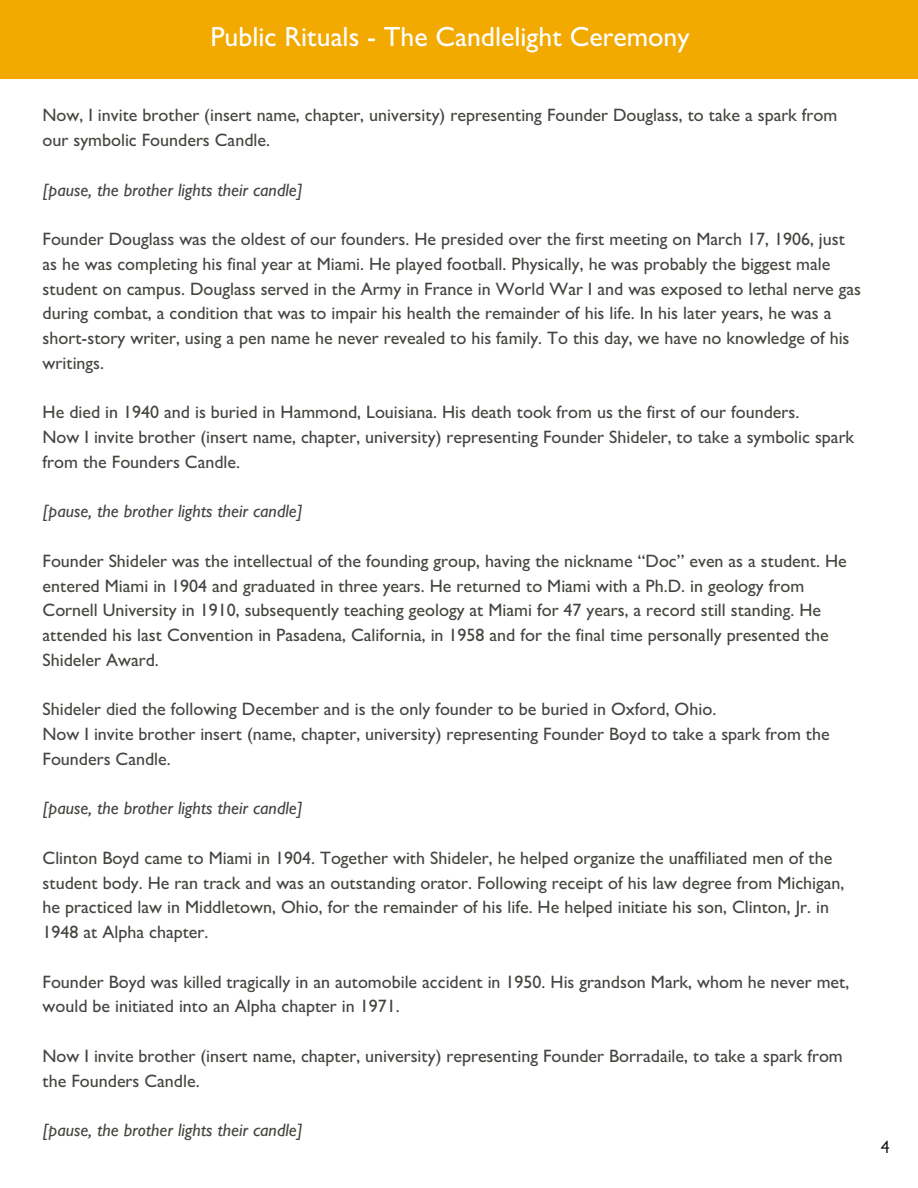
<style>
.page{position:relative;width:918px;height:1188px;background:#fff}
.page>*{position:absolute;margin:0;border:0;box-sizing:border-box;transform-origin:0 0}
.t1{font:500 27.75px "Gill Sans";color:#fff}
.t2{font:500 18px/24.8px "Gill Sans";color:#444440}
.t3{font:italic 500 18px "Gill Sans";color:#444440}
.t4{font:18px "Gill Sans";color:#000}
</style>
<div class="page">
<div style="left:0;top:0;width:918px;height:78px;background:#f2a900"></div>
<p class="t1" style="left:210px;top:27px;width:481px">Public Rituals - The Candlelight Ceremony</p>
<p class="t2" style="left:43px;top:106px;width:796px">Now, I invite brother (insert name, chapter, university) representing Founder Douglass, to take a spark from our symbolic Founders Candle.</p>
<p class="t3" style="left:43px;top:183px;width:262px">[pause, the brother lights their candle]</p>
<p class="t2" style="left:43px;top:229px;width:820px">Founder Douglass was the oldest of our founders. He presided over the first meeting on March 17, 1906, just as he was completing his final year at Miami. He played football. Physically, he was probably the biggest male student on campus. Douglass served in the Army in France in World War I and was exposed to lethal nerve gas during combat, a condition that was to impair his health the remainder of his life. In his later years, he was a short-story writer, using a pen name he never revealed to his family. To this day, we have no knowledge of his writings.</p>
<p class="t2" style="left:43px;top:403px;width:758px">He died in 1940 and is buried in Hammond, Louisiana. His death took from us the first of our founders.</p>
<p class="t2" style="left:43px;top:427px;width:813px">Now I invite brother (insert name, chapter, university) representing Founder Shideler, to take a symbolic spark from the Founders Candle.</p>
<p class="t3" style="left:43px;top:505px;width:262px">[pause, the brother lights their candle]</p>
<p class="t2" style="left:43px;top:551px;width:806px">Founder Shideler was the intellectual of the founding group, having the nickname “Doc” even as a student. He entered Miami in 1904 and graduated in three years. He returned to Miami with a Ph.D. in geology from Cornell University in 1910, subsequently teaching geology at Miami for 47 years, a record still standing. He attended his last Convention in Pasadena, California, in 1958 and for the final time personally presented the Shideler Award.</p>
<p class="t2" style="left:43px;top:700px;width:675px">Shideler died the following December and is the only founder to be buried in Oxford, Ohio.</p>
<p class="t2" style="left:43px;top:724px;width:789px">Now I invite brother insert (name, chapter, university) representing Founder Boyd to take a spark from the<br>Founders Candle.</p>
<p class="t3" style="left:43px;top:802px;width:262px">[pause, the brother lights their candle]</p>
<p class="t2" style="left:43px;top:848px;width:803px">Clinton Boyd came to Miami in 1904. Together with Shideler, he helped organize the unaffiliated men of the student body. He ran track and was an outstanding orator. Following receipt of his law degree from Michigan, he practiced law in Middletown, Ohio, for the remainder of his life. He helped initiate his son, Clinton, Jr. in 1948 at Alpha chapter.</p>
<p class="t2" style="left:43px;top:972px;width:808px">Founder Boyd was killed tragically in an automobile accident in 1950. His grandson Mark, whom he never met, would be initiated into an Alpha chapter in 1971.</p>
<p class="t2" style="left:43px;top:1046px;width:802px">Now I invite brother (insert name, chapter, university) representing Founder Borradaile, to take a spark from the Founders Candle.</p>
<p class="t3" style="left:43px;top:1124px;width:262px">[pause, the brother lights their candle]</p>
<p class="t4" style="left:881px;top:1141px;width:10px">4</p>
</div>
